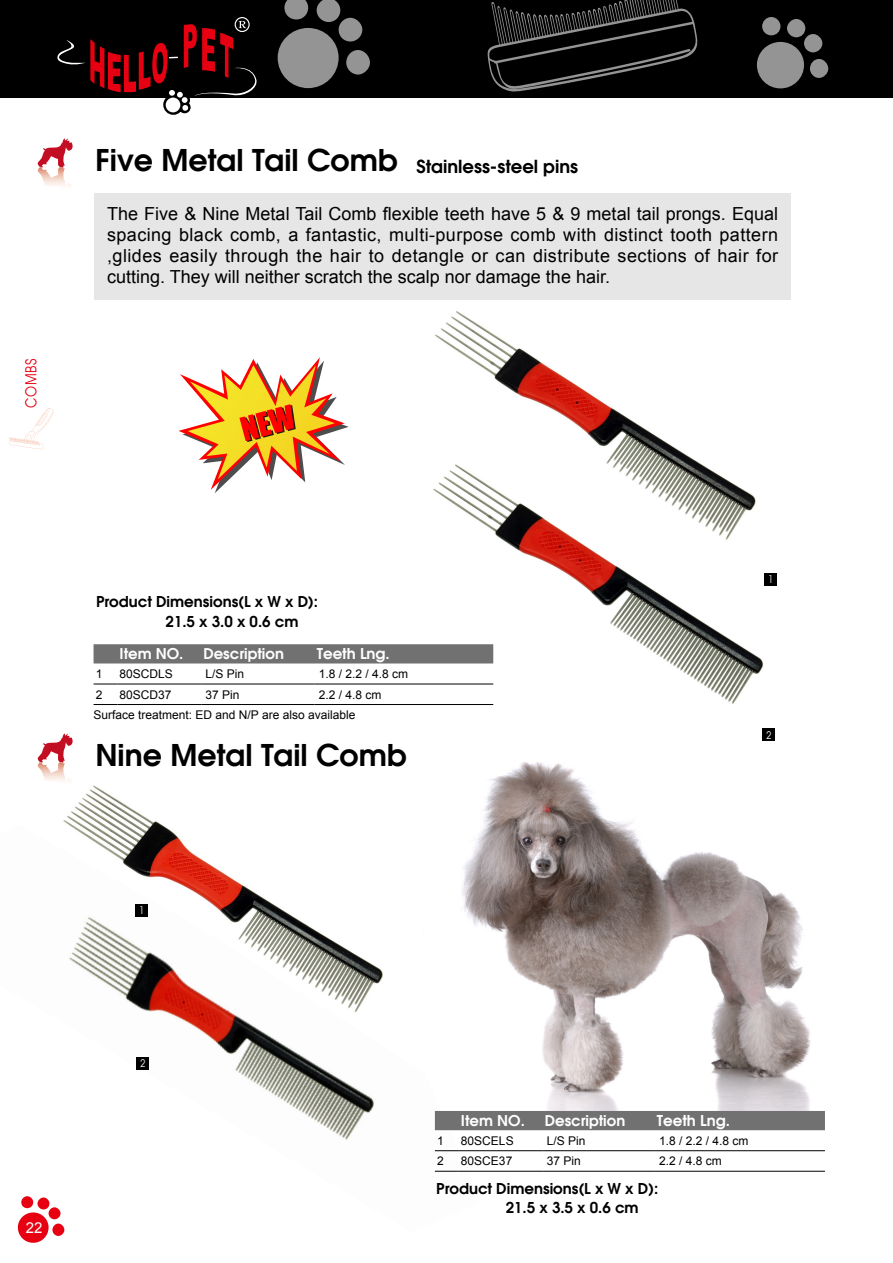
<style>
.page{position:relative;width:893px;height:1263px;background:#fff}
.page>*{position:absolute;margin:0;border:0;box-sizing:border-box;transform-origin:0 0}
.t1{font:600 30px "Avant Garde";color:#000}
.t2{font:18px/21px "Arial";color:#000;text-align:justify}
.t3{font:600 18px "Avant Garde";color:#000}
.t4{font:600 15px/19.6px "Avant Garde";color:#000}
.t5{font:600 15px "Avant Garde";color:#fff}
.t6{font:100 15px "Avant Garde";letter-spacing:.05em;color:#e60012}
.t7{font:15px "Arial";color:#fff}
.t8{font:600 14.85px "Avant Garde";color:#fff}
.t9{font:12px/20.7px "Arial";color:#000}
.t10{font:100 10.5px "Avant Garde";color:#fff}
</style>
<div class="page">
<div style="left:18px;top:1212px;width:31px;height:31px;background:#e60012;border-radius:50%"></div>
<svg style="left:52px;top:1223px;width:12px;height:13px"></svg>
<div style="left:0;top:0;width:893px;height:98px;background:#000"></div>
<div style="left:278px;top:28px;width:61px;height:60px;background:#949495;border-radius:50%"></div>
<div style="left:346px;top:50px;width:24px;height:25px;background:#949495;border-radius:50%"></div>
<div style="left:339px;top:18px;width:23px;height:24px;background:#949495;border-radius:50%"></div>
<svg style="left:317px;top:0;width:23px;height:22px"></svg>
<svg style="left:284px;top:0;width:24px;height:19px"></svg>
<div style="left:757px;top:42px;width:47px;height:46px;background:#949495;border-radius:50%"></div>
<div style="left:810px;top:59px;width:18px;height:19px;background:#949495;border-radius:50%"></div>
<div style="left:804px;top:34px;width:18px;height:18px;background:#949495;border-radius:50%"></div>
<div style="left:787px;top:19px;width:18px;height:18px;background:#949495;border-radius:50%"></div>
<div style="left:762px;top:17px;width:18px;height:18px;background:#949495;border-radius:50%"></div>
<svg style="left:57px;top:17px;width:200px;height:98px"></svg>
<svg style="left:487px;top:0;width:211px;height:92px"></svg>
<svg style="left:9px;top:408px;width:45px;height:41px"></svg>
<img style="left:481px;top:769px;width:330px;height:342px">
<img style="left:335px;top:609px;width:428px;height:160px">
<img style="left:433px;top:311px;width:344px;height:298px">
<img style="left:63px;top:709px;width:418px;height:116px">
<img style="left:17px;top:825px;width:464px;height:407px">
<div style="left:764px;top:573px;width:13px;height:12px;background:#000"></div>
<div style="left:763px;top:728px;width:12px;height:13px;background:#000"></div>
<div style="left:135px;top:904px;width:13px;height:12px;background:#000"></div>
<div style="left:137px;top:1057px;width:12px;height:12px;background:#000"></div>
<svg style="left:37px;top:138px;width:36px;height:29px"></svg>
<img style="left:37px;top:167px;width:35px;height:19px">
<svg style="left:37px;top:733px;width:36px;height:29px"></svg>
<img style="left:37px;top:762px;width:35px;height:28px">
<div style="left:94px;top:193px;width:697px;height:107px;background:#e6e6e6"></div>
<div style="left:94px;top:644px;width:399px;height:19px;background:#727171"></div>
<svg style="left:94px;top:704px;width:23px;height:1px"></svg>
<hr style="left:117px;top:704px;width:84px;height:1px;background:#000">
<hr style="left:201px;top:704px;width:114px;height:1px;background:#000">
<hr style="left:315px;top:704px;width:178px;height:1px;background:#000">
<svg style="left:94px;top:684px;width:23px;height:1px"></svg>
<hr style="left:117px;top:684px;width:84px;height:1px;background:#000">
<hr style="left:201px;top:684px;width:114px;height:1px;background:#000">
<hr style="left:315px;top:684px;width:178px;height:1px;background:#000">
<div style="left:435px;top:1111px;width:390px;height:19px;background:#727171"></div>
<svg style="left:435px;top:1171px;width:24px;height:1px"></svg>
<hr style="left:459px;top:1171px;width:84px;height:1px;background:#000">
<hr style="left:543px;top:1171px;width:112px;height:1px;background:#000">
<hr style="left:655px;top:1171px;width:170px;height:1px;background:#000">
<svg style="left:435px;top:1150px;width:24px;height:1px"></svg>
<hr style="left:459px;top:1150px;width:84px;height:1px;background:#000">
<hr style="left:543px;top:1150px;width:112px;height:1px;background:#000">
<hr style="left:655px;top:1150px;width:170px;height:1px;background:#000">
<svg style="left:179px;top:357px;width:170px;height:136px"></svg>
<p class="t6" style="left:22px;top:408px;width:51px;rotate:-90deg">COMBS</p>
<h1 class="t1" style="left:95px;top:140px;width:304px">Five Metal Tail Comb</h1>
<p class="t3" style="left:416px;top:154px;width:163px">Stainless-steel pins</p>
<p class="t2" style="left:107px;top:203px;width:673px">The Five &amp; Nine Metal Tail Comb flexible teeth have 5 &amp; 9 metal tail prongs. Equal spacing black comb, a fantastic, multi-purpose comb with distinct tooth pattern ,glides easily through the hair to detangle or can distribute sections of hair for cutting. They will neither scratch the scalp nor damage the hair.</p>
<p class="t4" style="left:166px;top:591px;width:154px;text-indent:-70px">Product Dimensions(L x W x D):<br>21.5 x 3.0 x 0.6 cm</p>
<p class="t8" style="left:120px;top:644px;width:65px">Item NO.</p>
<p class="t8" style="left:203px;top:644px;width:82px">Description</p>
<p class="t5" style="left:317px;top:644px;width:74px">Teeth Lng.</p>
<p class="t9" style="left:96px;top:664px;width:8px">1</p>
<p class="t9" style="left:120px;top:664px;width:55px">80SCDLS</p>
<p class="t9" style="left:206px;top:664px;width:40px">L/S Pin</p>
<p class="t9" style="left:319px;top:664px;width:91px">1.8 / 2.2 / 4.8 cm</p>
<p class="t9" style="left:96px;top:684px;width:8px">2</p>
<p class="t9" style="left:120px;top:684px;width:54px">80SCD37</p>
<p class="t9" style="left:206px;top:684px;width:36px">37 Pin</p>
<p class="t9" style="left:94px;top:684px;width:290px;text-indent:225px">2.2 / 4.8 cm<br>Surface treatment: ED and N/P are also available</p>
<h1 class="t1" style="left:95px;top:735px;width:313px">Nine Metal Tail Comb</h1>
<p class="t10" style="left:139px;top:904px;width:6px">1</p>
<p class="t10" style="left:768px;top:573px;width:6px">1</p>
<p class="t10" style="left:766px;top:728px;width:6px">2</p>
<p class="t7" style="left:26px;top:1217px;width:18px">22</p>
<p class="t10" style="left:140px;top:1057px;width:6px">2</p>
<p class="t8" style="left:461px;top:1111px;width:65px">Item NO.</p>
<p class="t8" style="left:545px;top:1111px;width:82px">Description</p>
<p class="t5" style="left:657px;top:1111px;width:74px">Teeth Lng.</p>
<p class="t9" style="left:437px;top:1130px;width:8px">1</p>
<p class="t9" style="left:461px;top:1130px;width:54px">80SCELS</p>
<p class="t9" style="left:547px;top:1130px;width:40px">L/S Pin</p>
<p class="t9" style="left:659px;top:1130px;width:91px">1.8 / 2.2 / 4.8 cm</p>
<p class="t9" style="left:437px;top:1151px;width:8px">2</p>
<p class="t9" style="left:461px;top:1151px;width:53px">80SCE37</p>
<p class="t9" style="left:547px;top:1151px;width:36px">37 Pin</p>
<p class="t9" style="left:659px;top:1151px;width:64px">2.2 / 4.8 cm</p>
<p class="t4" style="left:506px;top:1178px;width:154px;text-indent:-70px">Product Dimensions(L x W x D):<br>21.5 x 3.5 x 0.6 cm</p>
</div>
